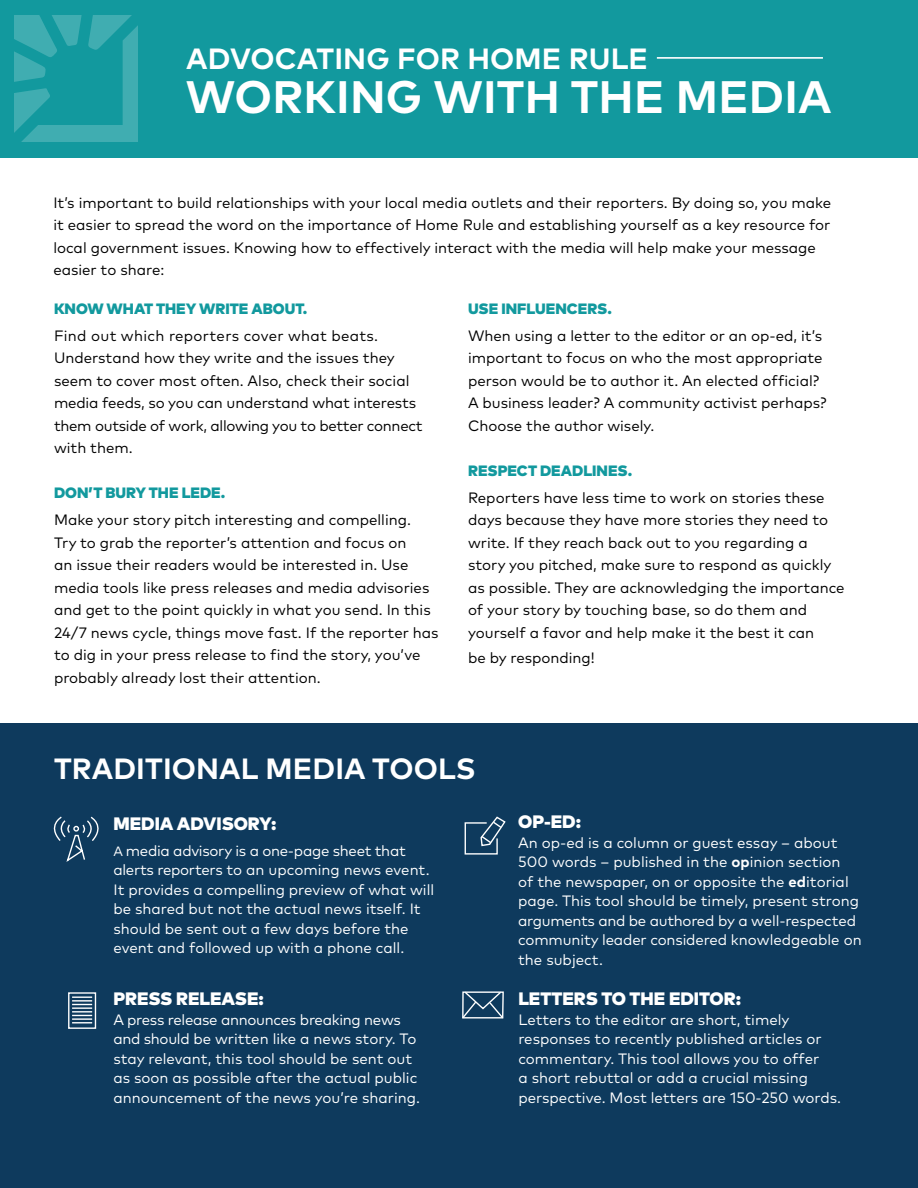
<style>
.page{position:relative;width:918px;height:1188px;background:#fff}
.page>*{position:absolute;margin:0;border:0;box-sizing:border-box;transform-origin:0 0}
.t1{font:700 45.45px "Mark Pro";letter-spacing:.005em;color:#fff}
.t2{font:700 29.25px "Mark Pro";letter-spacing:.005em;color:#fff}
.t3{font:900 18px "Mark Pro";color:#fff}
.t4{font:15px/22.5px "Mark Pro";color:#000}
.t5{font:15px/19.5px "Mark Pro";color:#fff}
.t6{font:900 15px "Mark Pro";color:#12999e}
.s1{font-size:13.5px}
.s2{font-weight:700}
</style>
<div class="page">
<div style="left:0;top:724px;width:918px;height:464px;background:#0e3a5d"></div>
<div style="left:0;top:0;width:918px;height:158px;background:#12999e"></div>
<svg style="left:14px;top:16px;width:123px;height:126px"></svg>
<hr style="left:657px;top:57px;width:166px;height:2px;background:#fff">
<svg style="left:53px;top:816px;width:46px;height:46px"></svg>
<div style="left:68px;top:992px;width:28px;height:37px;border:1px solid #fff"></div>
<svg style="left:72px;top:997px;width:20px;height:1px"></svg>
<hr style="left:72px;top:1000px;width:20px;height:2px;background:#fff">
<svg style="left:72px;top:1004px;width:20px;height:1px"></svg>
<hr style="left:72px;top:1007px;width:20px;height:2px;background:#fff">
<hr style="left:72px;top:1011px;width:20px;height:2px;background:#fff">
<svg style="left:72px;top:1015px;width:20px;height:1px"></svg>
<hr style="left:72px;top:1018px;width:20px;height:2px;background:#fff">
<svg style="left:72px;top:1022px;width:20px;height:1px"></svg>
<svg style="left:464px;top:816px;width:42px;height:39px"></svg>
<svg style="left:462px;top:991px;width:42px;height:28px"></svg>
<h2 class="t2" style="left:186px;top:37px;width:463px">ADVOCATING FOR HOME RULE</h2>
<h1 class="t1" style="left:186px;top:63px;width:647px">WORKING WITH THE MEDIA</h1>
<p class="t4" style="left:53px;top:190px;width:780px">It’s important to build relationships with your local media outlets and their reporters. By doing so, you make it easier to spread the word on the importance of Home Rule and establishing yourself as a key resource for local government issues. Knowing how to effectively interact with the media will help make your message easier to share:</p>
<p class="t6" style="left:54px;top:297px;width:255px">KNOW WHAT THEY WRITE ABOUT.</p>
<p class="t4" style="left:54px;top:323px;width:370px">Find out which reporters cover what beats.<br>Understand how they write and the issues they seem to cover most often. Also, check their social media feeds, so you can understand what interests them outside of work, allowing you to better connect with them.</p>
<p class="t6" style="left:54px;top:481px;width:173px">DON’T BURY THE LEDE.</p>
<p class="t4" style="left:54px;top:507px;width:386px">Make your story pitch interesting and compelling.<br>Try to grab the reporter’s attention and focus on<br>an issue their readers would be interested in. Use media tools like press releases and media advisories and get to the point quickly in what you send. In this 24/7 news cycle, things move fast. If the reporter has to dig in your press release to find the story, you’ve probably already lost their attention.</p>
<p class="t6" style="left:468px;top:297px;width:145px">USE INFLUENCERS.</p>
<p class="t4" style="left:468px;top:323px;width:360px">When using a letter to the editor or an op-ed, it’s important to focus on who the most appropriate person would be to author it. An elected official?<br>A business leader? A community activist perhaps?<br>Choose the author wisely.</p>
<p class="t6" style="left:468px;top:459px;width:166px">RESPECT DEADLINES.</p>
<p class="t4" style="left:468px;top:485px;width:378px">Reporters have less time to work on stories these days because they have more stories they need to write. If they reach back out to you regarding a story you pitched, make sure to respond as quickly as possible. They are acknowledging the importance of your story by touching base, so do them and yourself a favor and help make it the best it can</p>
<p class="t4" style="left:468px;top:645px;width:128px">be by responding!</p>
<h2 class="t2" style="left:54px;top:746px;width:423px">TRADITIONAL MEDIA TOOLS</h2>
<p class="t3" style="left:113px;top:810px;width:165px">MEDIA ADVISORY:</p>
<p class="t5" style="left:113px;top:839px;width:322px"><span class="s1">A</span> media advisory is a one-page sheet that alerts reporters to an upcoming news event.<br>It provides a compelling preview of what will be shared but not the actual news itself. It should be sent out a few days before the event and followed up with a phone call.</p>
<p class="t3" style="left:113px;top:985px;width:152px">PRESS RELEASE:</p>
<p class="t5" style="left:113px;top:1009px;width:308px">A press release announces breaking news and should be written like a news story. To stay relevant, this tool should be sent out as soon as possible after the actual public announcement of the news you’re sharing.</p>
<p class="t3" style="left:518px;top:808px;width:64px">OP-ED:</p>
<p class="t5" style="left:518px;top:832px;width:345px">An op-ed is a column or guest essay – about 500 words – published in the <span class="s2">op</span>inion section<br>of the newspaper, on or opposite the <span class="s2">ed</span>itorial page. This tool should be timely, present strong arguments and be authored by a well-respected community leader considered knowledgeable on the subject.</p>
<p class="t3" style="left:518px;top:985px;width:224px">LETTERS TO THE EDITOR:</p>
<p class="t5" style="left:518px;top:1009px;width:324px">Letters to the editor are short, timely responses to recently published articles or commentary. This tool allows you to offer<br>a short rebuttal or add a crucial missing perspective. Most letters are 150-250 words.</p>
</div>
